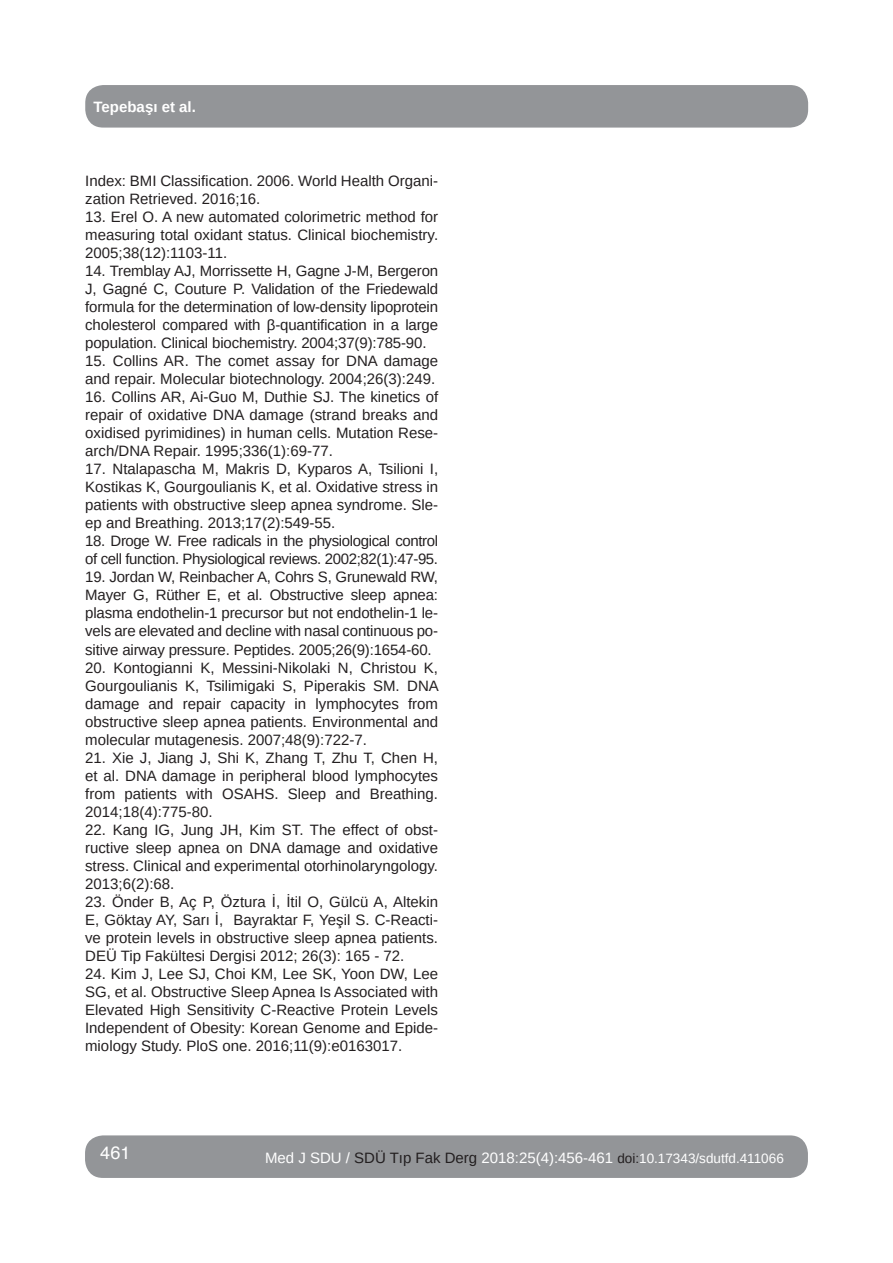
<style>
.page{position:relative;width:893px;height:1263px;background:#fff}
.page>*{position:absolute;margin:0;border:0;box-sizing:border-box;transform-origin:0 0}
.t1{font:18px "Helvetica";color:#fff}
.t2{font:15px/18px "Arimo";color:#231f20;text-align:justify}
.t3{font:15px/18px "Arimo";letter-spacing:-.025em;color:#231f20}
.t4{font:15px "Arimo";color:#fff}
.t5{font:700 15px "Arimo";color:#fff}
.s1{color:#231f20}
.s2{font-size:13.5px;color:#231f20}
.s3{font-size:13.5px}
</style>
<div class="page">
<div style="left:85px;top:1135px;width:723px;height:43px;background:#939598;border-radius:18px"></div>
<div style="left:85px;top:85px;width:723px;height:43px;background:#939598;border-radius:18px"></div>
<p class="t5" style="left:94px;top:96px;width:104px">Tepebaşı et al.</p>
<p class="t2" style="left:85px;top:172px;width:354px">Index: BMI Classification. 2006. World Health Organi&shy;zation Retrieved. 2016;16.</p>
<p class="t2" style="left:85px;top:208px;width:354px">13. Erel O. A new automated colorimetric method for measuring total oxidant status. Clinical biochemistry.<br>2005;38(12):1103-11.</p>
<p class="t2" style="left:85px;top:262px;width:354px">14. Tremblay AJ, Morrissette H, Gagne J-M, Bergeron J, Gagné C, Couture P. Validation of the Friedewald formula for the determination of low-density lipoprotein cholesterol compared with β-quantification in a large population. Clinical biochemistry. 2004;37(9):785-90.</p>
<p class="t2" style="left:85px;top:352px;width:354px">15. Collins AR. The comet assay for DNA damage and repair. Molecular biotechnology. 2004;26(3):249.</p>
<p class="t2" style="left:85px;top:388px;width:354px">16. Collins AR, Ai-Guo M, Duthie SJ. The kinetics of repair of oxidative DNA damage (strand breaks and oxidised pyrimidines) in human cells. Mutation Rese&shy;arch/DNA Repair. 1995;336(1):69-77.</p>
<p class="t2" style="left:85px;top:460px;width:354px">17. Ntalapascha M, Makris D, Kyparos A, Tsilioni I, Kostikas K, Gourgoulianis K, et al. Oxidative stress in patients with obstructive sleep apnea syndrome. Sle&shy;ep and Breathing. 2013;17(2):549-55.</p>
<p class="t3" style="left:85px;top:532px;width:354px">18. Droge W. Free radicals in the physiological control of cell function. Physiological reviews. 2002;82(1):47-95.</p>
<p class="t2" style="left:85px;top:568px;width:354px">19. Jordan W, Reinbacher A, Cohrs S, Grunewald RW, Mayer G, Rüther E, et al. Obstructive sleep apnea: plasma endothelin-1 precursor but not endothelin-1 le&shy;vels are elevated and decline with nasal continuous po&shy;sitive airway pressure. Peptides. 2005;26(9):1654-60.</p>
<p class="t2" style="left:85px;top:658px;width:355px">20. Kontogianni K, Messini-Nikolaki N, Christou K, Gourgoulianis K, Tsilimigaki S, Piperakis SM. DNA damage and repair capacity in lymphocytes from obstructive sleep apnea patients. Environmental and molecular mutagenesis. 2007;48(9):722-7.</p>
<p class="t2" style="left:85px;top:748px;width:354px">21. Xie J, Jiang J, Shi K, Zhang T, Zhu T, Chen H, et al. DNA damage in peripheral blood lymphocytes from patients with OSAHS. Sleep and Breathing.<br>2014;18(4):775-80.</p>
<p class="t2" style="left:85px;top:820px;width:354px">22. Kang IG, Jung JH, Kim ST. The effect of obst&shy;ructive sleep apnea on DNA damage and oxidative stress. Clinical and experimental otorhinolaryngology.<br>2013;6(2):68.</p>
<p class="t2" style="left:85px;top:892px;width:354px">23. Önder B, Aç P, Öztura İ, İtil O, Gülcü A, Altekin E, Göktay AY, Sarı İ, Bayraktar F, Yeşil S. C-Reacti&shy;ve protein levels in obstructive sleep apnea patients.<br>DEÜ Tip Fakültesi Dergisi 2012; 26(3): 165 - 72.</p>
<p class="t2" style="left:85px;top:964px;width:354px">24. Kim J, Lee SJ, Choi KM, Lee SK, Yoon DW, Lee SG, et al. Obstructive Sleep Apnea Is Associated with Elevated High Sensitivity C-Reactive Protein Levels Independent of Obesity: Korean Genome and Epide&shy;miology Study. PloS one. 2016;11(9):e0163017.</p>
<p class="t1" style="left:100px;top:1139px;width:32px">461</p>
<p class="t4" style="left:265px;top:1148px;width:520px">Med J SDU / <span class="s1">SDÜ Tıp Fak Derg</span> 2018:25(4):456-461 <span class="s2">doi:</span><span class="s3">10.17343/sdutfd.411066</span></p>
</div>
